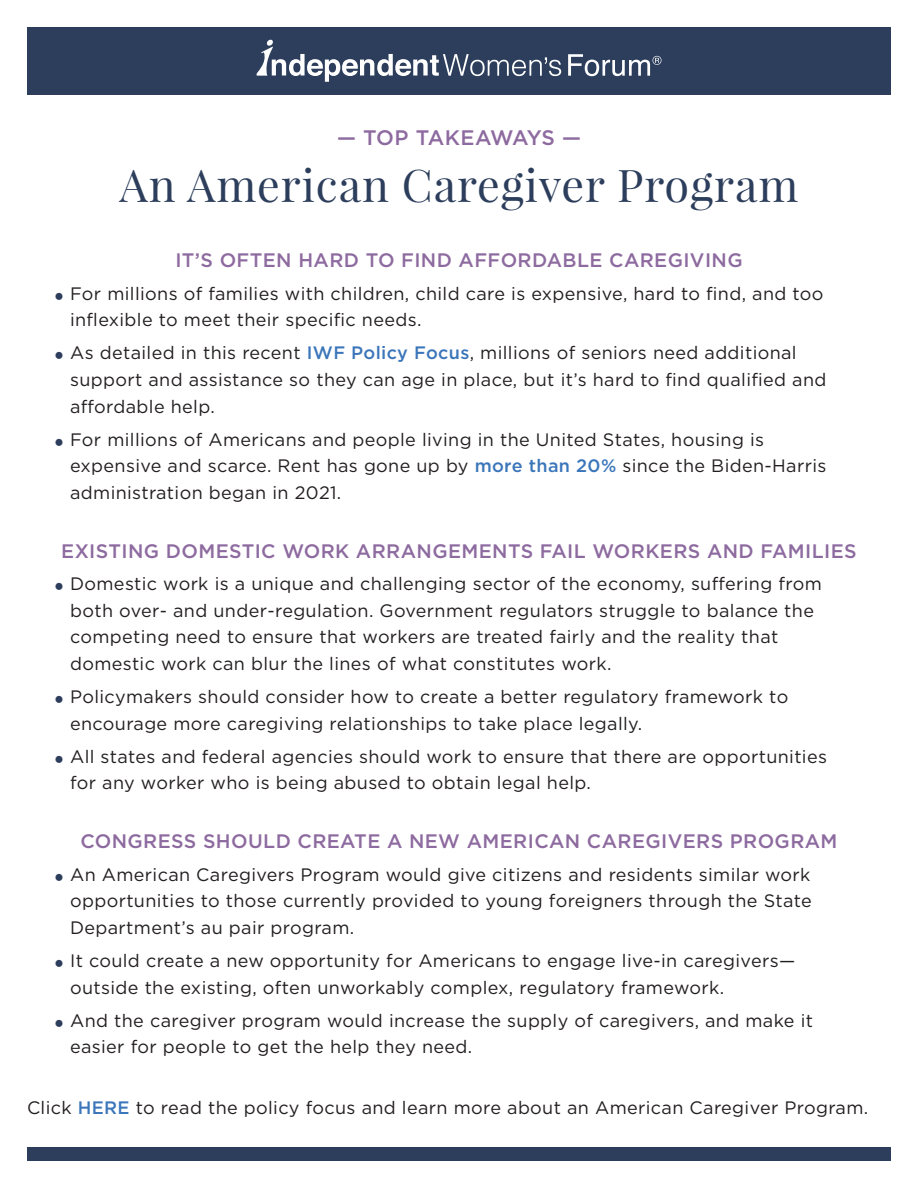
<style>
.page{position:relative;width:918px;height:1188px;background:#fff}
.page>*{position:absolute;margin:0;border:0;box-sizing:border-box;transform-origin:0 0}
.t1{font:45px "Playfair Display";letter-spacing:.02em;color:#2c3e5c}
.t2{font:500 21px "Gotham";letter-spacing:-.015em;color:#8d6a9f}
.AHEAD{font:500 19.5px "Gotham";letter-spacing:.02em;color:#8d6a9f}
.t3{font:18px/26.5px "Gotham";letter-spacing:.02em;color:#231f20}
.s1{font-weight:500;color:#3b76ba}
</style>
<div class="page">
<div style="left:27px;top:1148px;width:864px;height:13px;background:#2c3e5c"></div>
<div style="left:27px;top:27px;width:864px;height:67px;background:#2c3e5c"></div>
<svg style="left:256px;top:40px;width:305px;height:42px"></svg>
<svg style="left:568px;top:54px;width:93px;height:22px"></svg>
<p class="t2" style="left:337px;top:124px;width:245px">— TOP TAKEAWAYS —</p>
<p class="t1" style="left:120px;top:157px;width:680px">An American Caregiver Program</p>
<p class="AHEAD" style="left:175px;top:247px;width:569px">IT’S OFTEN HARD TO FIND AFFORDABLE CAREGIVING</p>
<p class="t3" style="left:70px;top:280px;width:755px">For millions of families with children, child care is expensive, hard to find, and too inflexible to meet their specific needs.</p>
<p class="t3" style="left:70px;top:339px;width:758px">As detailed in this recent <span class="s1">IWF Policy Focus</span>, millions of seniors need additional support and assistance so they can age in place, but it’s hard to find qualified and affordable help.</p>
<p class="t3" style="left:70px;top:426px;width:758px">For millions of Americans and people living in the United States, housing is expensive and scarce. Rent has gone up by <span class="s1">more than 20%</span> since the Biden-Harris administration began in 2021.</p>
<p class="AHEAD" style="left:61px;top:538px;width:797px">EXISTING DOMESTIC WORK ARRANGEMENTS FAIL WORKERS AND FAMILIES</p>
<p class="t3" style="left:70px;top:570px;width:753px">Domestic work is a unique and challenging sector of the economy, suffering from both over- and under-regulation. Government regulators struggle to balance the competing need to ensure that workers are treated fairly and the reality that domestic work can blur the lines of what constitutes work.</p>
<p class="t3" style="left:70px;top:683px;width:720px">Policymakers should consider how to create a better regulatory framework to encourage more caregiving relationships to take place legally.</p>
<p class="t3" style="left:70px;top:743px;width:758px">All states and federal agencies should work to ensure that there are opportunities for any worker who is being abused to obtain legal help.</p>
<p class="AHEAD" style="left:80px;top:829px;width:759px">CONGRESS SHOULD CREATE A NEW AMERICAN CAREGIVERS PROGRAM</p>
<p class="t3" style="left:70px;top:861px;width:743px;text-align:justify">An American Caregivers Program would give citizens and residents similar work opportunities to those currently provided to young foreigners through the State Department’s au pair program.</p>
<p class="t3" style="left:70px;top:947px;width:727px">It could create a new opportunity for Americans to engage live-in caregivers— outside the existing, often unworkably complex, regulatory framework.</p>
<p class="t3" style="left:70px;top:1007px;width:744px">And the caregiver program would increase the supply of caregivers, and make it easier for people to get the help they need.</p>
<p class="t3" style="left:27px;top:1094px;width:843px">Click <span class="s1">HERE</span> to read the policy focus and learn more about an American Caregiver Program.</p>
</div>
